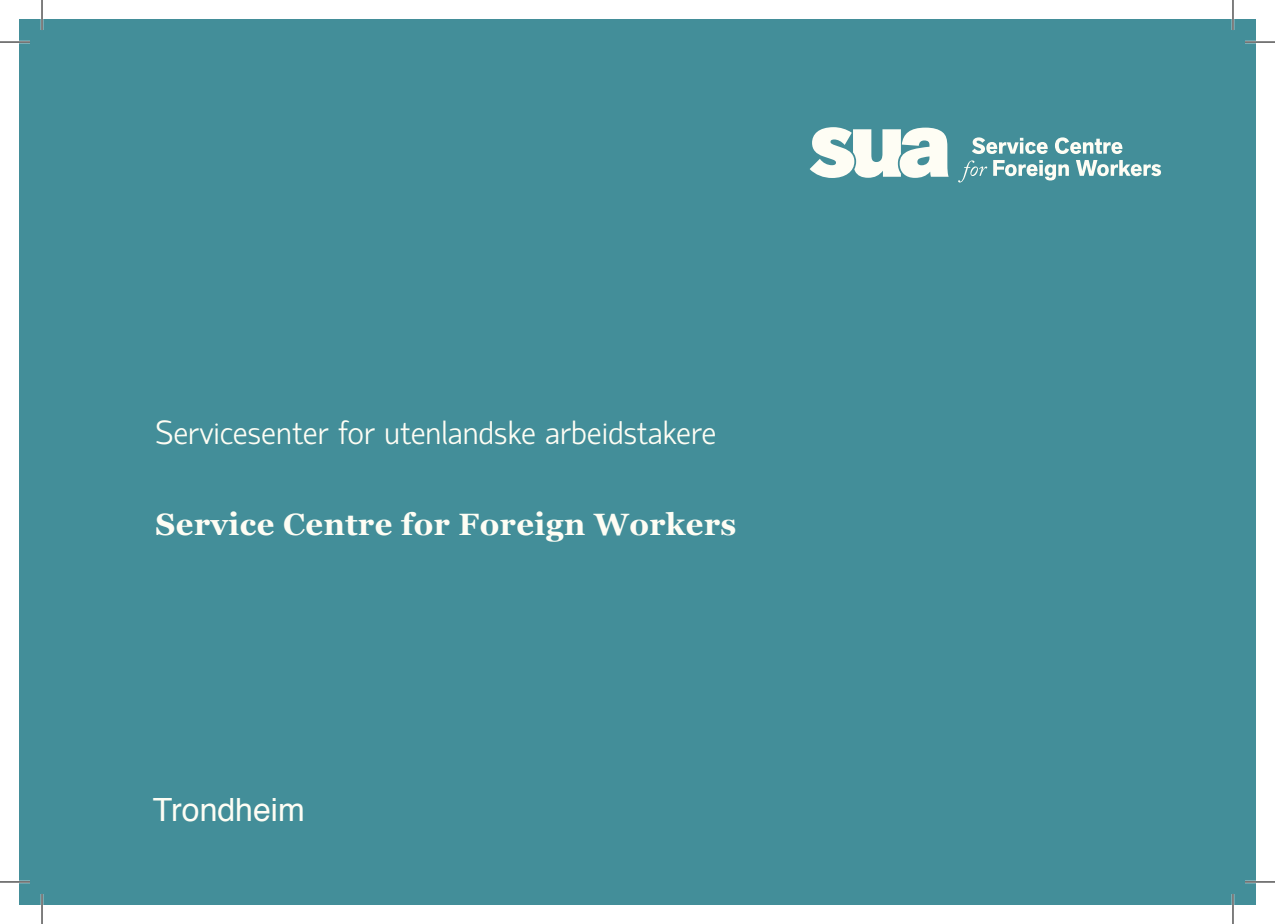
<style>
.page{position:relative;width:1275px;height:924px;background:#fff}
.page>*{position:absolute;margin:0;border:0;box-sizing:border-box;transform-origin:0 0}
.Sidetall{font:300 33.4px "Hattori Hanzo";letter-spacing:.015em;color:#fefdf4}
.Sidetall-2{font:32px "Helvetica";color:#fefdf4}
.Sidetall-3{font:700 30.8px "Georgia";letter-spacing:.015em;color:#fefdf4}
</style>
<div class="page">
<div style="left:19px;top:19px;width:1236px;height:885px;background:#438e99"></div>
<svg style="left:809px;top:127px;width:139px;height:51px"></svg>
<svg style="left:1055px;top:137px;width:67px;height:17px"></svg>
<svg style="left:972px;top:137px;width:75px;height:17px"></svg>
<svg style="left:958px;top:160px;width:29px;height:22px"></svg>
<svg style="left:993px;top:160px;width:76px;height:20px"></svg>
<svg style="left:1076px;top:160px;width:85px;height:16px"></svg>
<hr style="left:0;top:41px;width:30px;height:2px;background:#fff">
<hr style="left:1245px;top:41px;width:30px;height:2px;background:#fff">
<hr style="left:0;top:880px;width:30px;height:2px;background:#fff">
<hr style="left:1245px;top:880px;width:30px;height:2px;background:#fff">
<hr style="left:41px;top:0;width:2px;height:30px;background:#fff">
<hr style="left:41px;top:893px;width:2px;height:30px;background:#fff">
<hr style="left:1231px;top:0;width:3px;height:30px;background:#fff">
<hr style="left:1231px;top:893px;width:3px;height:30px;background:#fff">
<hr style="left:0;top:42px;width:30px;height:1px;background:#000">
<hr style="left:1245px;top:42px;width:30px;height:1px;background:#000">
<hr style="left:0;top:881px;width:30px;height:1px;background:#000">
<hr style="left:1245px;top:881px;width:30px;height:1px;background:#000">
<hr style="left:42px;top:0;width:1px;height:30px;background:#000">
<hr style="left:42px;top:893px;width:1px;height:30px;background:#000">
<hr style="left:1232px;top:0;width:1px;height:30px;background:#000">
<hr style="left:1232px;top:893px;width:1px;height:30px;background:#000">
<p class="Sidetall" style="left:155px;top:414px;width:562px">Servicesenter for utenlandske arbeidstakere</p>
<p class="Sidetall-3" style="left:155px;top:501px;width:582px">Service Centre for Foreign Workers</p>
<p class="Sidetall-2" style="left:153px;top:784px;width:153px">Trondheim</p>
</div>
